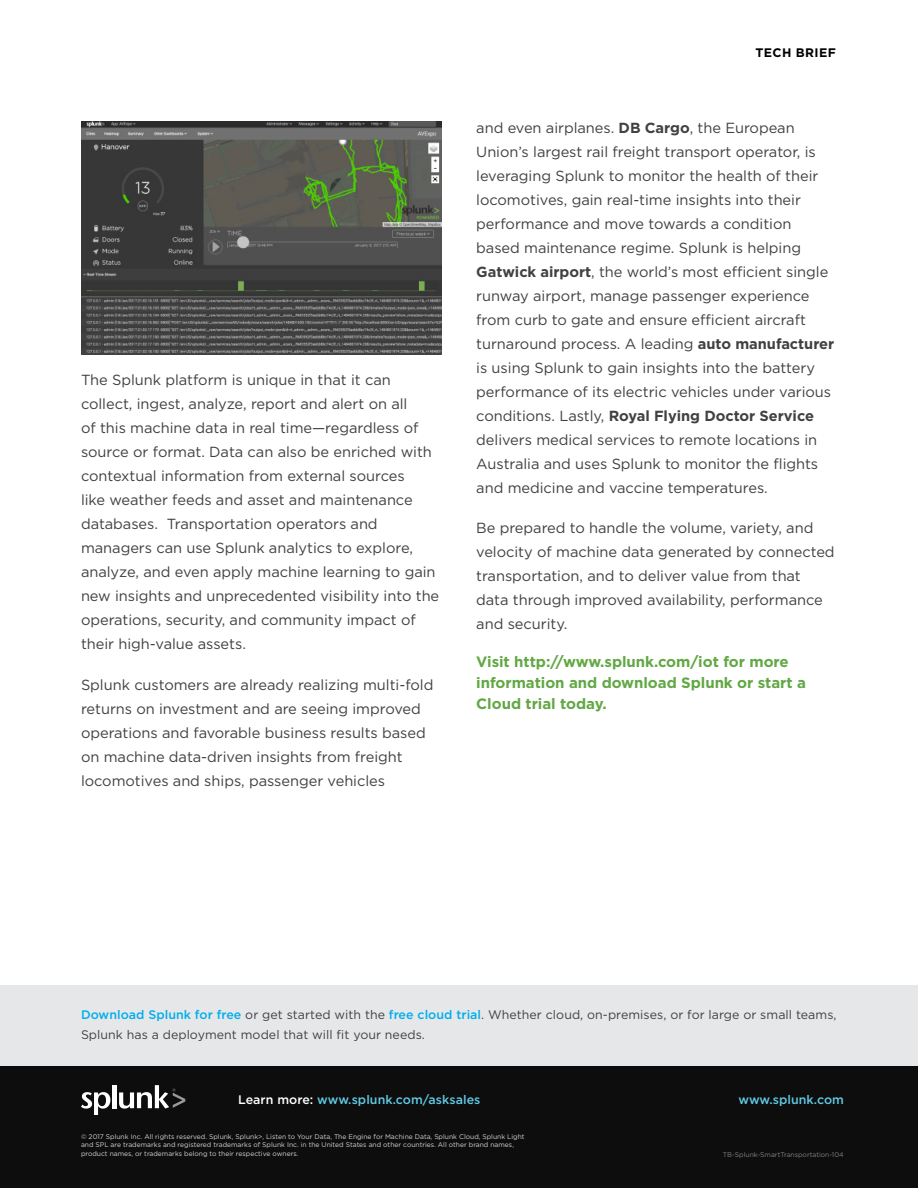
<style>
.page{position:relative;width:918px;height:1188px;background:#fff}
.page>*{position:absolute;margin:0;border:0;box-sizing:border-box;transform-origin:0 0}
.Green_Subheads{font:700 15px/21px "Gotham";letter-spacing:-.005em;color:#62a844}
.Body_Text{font:14.7px/24px "Gotham";letter-spacing:-.005em;color:#414042}
.t1{font:500 12.45px "Gotham";letter-spacing:.005em;color:#61cae5}
.Download_box_body_te{font:12.3px/19.5px "Gotham";letter-spacing:.005em;color:#414042}
.t2{font:700 12.3px "Gotham";letter-spacing:.03em;color:#000}
.Copyright{font:6.75px/8.7px "Gotham";color:#d1d3d4}
.Filename{font:6.75px "Gotham";color:#808285}
.s1{font-weight:700}
.s2{font-weight:500;font-size:12.45px;color:#00aeef}
.s3{color:#fff}
</style>
<div class="page">
<div style="left:0;top:986px;width:918px;height:82px;background:#e6e7e8"></div>
<div style="left:0;top:1066px;width:918px;height:122px;background:#0d0d0d"></div>
<svg style="left:81px;top:1092px;width:29px;height:22px"></svg>
<hr style="left:112px;top:1085px;width:4px;height:23px;background:#fff">
<svg style="left:119px;top:1085px;width:66px;height:24px"></svg>
<img style="left:81px;top:122px;width:361px;height:232px">
<p class="Body_Text" style="left:81px;top:368px;width:360px">The Splunk platform is unique in that it can collect, ingest, analyze, report and alert on all<br>of this machine data in real time—regardless of source or format. Data can also be enriched with contextual information from external sources<br>like weather feeds and asset and maintenance databases. Transportation operators and managers can use Splunk analytics to explore, analyze, and even apply machine learning to gain new insights and unprecedented visibility into the operations, security, and community impact of their high-value assets.</p>
<p class="Body_Text" style="left:81px;top:672px;width:354px">Splunk customers are already realizing multi-fold returns on investment and are seeing improved operations and favorable business results based on machine data-driven insights from freight locomotives and ships, passenger vehicles</p>
<p class="t2" style="left:756px;top:44px;width:82px">TECH BRIEF</p>
<p class="Body_Text" style="left:476px;top:116px;width:360px">and even airplanes. <span class="s1">DB Cargo</span>, the European Union’s largest rail freight transport operator, is leveraging Splunk to monitor the health of their locomotives, gain real-time insights into their performance and move towards a condition based maintenance regime. Splunk is helping <span class="s1">Gatwick airport</span>, the world’s most efficient single runway airport, manage passenger experience from curb to gate and ensure efficient aircraft turnaround process. A leading <span class="s1">auto manufacturer </span>is using Splunk to gain insights into the battery performance of its electric vehicles under various conditions. Lastly, <span class="s1">Royal Flying Doctor Service </span>delivers medical services to remote locations in Australia and uses Splunk to monitor the flights and medicine and vaccine temperatures.</p>
<p class="Body_Text" style="left:476px;top:516px;width:360px">Be prepared to handle the volume, variety, and velocity of machine data generated by connected transportation, and to deliver value from that data through improved availability, performance and security.</p>
<p class="Green_Subheads" style="left:476px;top:651px;width:331px">Visit http://www.splunk.com/iot for more information and download Splunk or start a<br>Cloud trial today.</p>
<p class="Download_box_body_te" style="left:81px;top:1005px;width:757px"><span class="s2">Download Splunk for free</span> or get started with the <span class="s2">free cloud trial</span>. Whether cloud, on-premises, or for large or small teams,<br>Splunk has a deployment model that will fit your needs.</p>
<p class="t1" style="left:238px;top:1091px;width:244px"><span class="s3">Learn more:</span> www.splunk.com/asksales</p>
<p class="t1" style="left:738px;top:1091px;width:107px">www.splunk.com</p>
<p class="Copyright" style="left:81px;top:1132px;width:445px">© 2017 Splunk Inc. All rights reserved. Splunk, Splunk&gt;, Listen to Your Data, The Engine for Machine Data, Splunk Cloud, Splunk Light and SPL are trademarks and registered trademarks of Splunk Inc. in the United States and other countries. All other brand names, product names, or trademarks belong to their respective owners.</p>
<p class="Filename" style="left:723px;top:1150px;width:122px">TB-Splunk-SmartTransportation-104</p>
</div>
